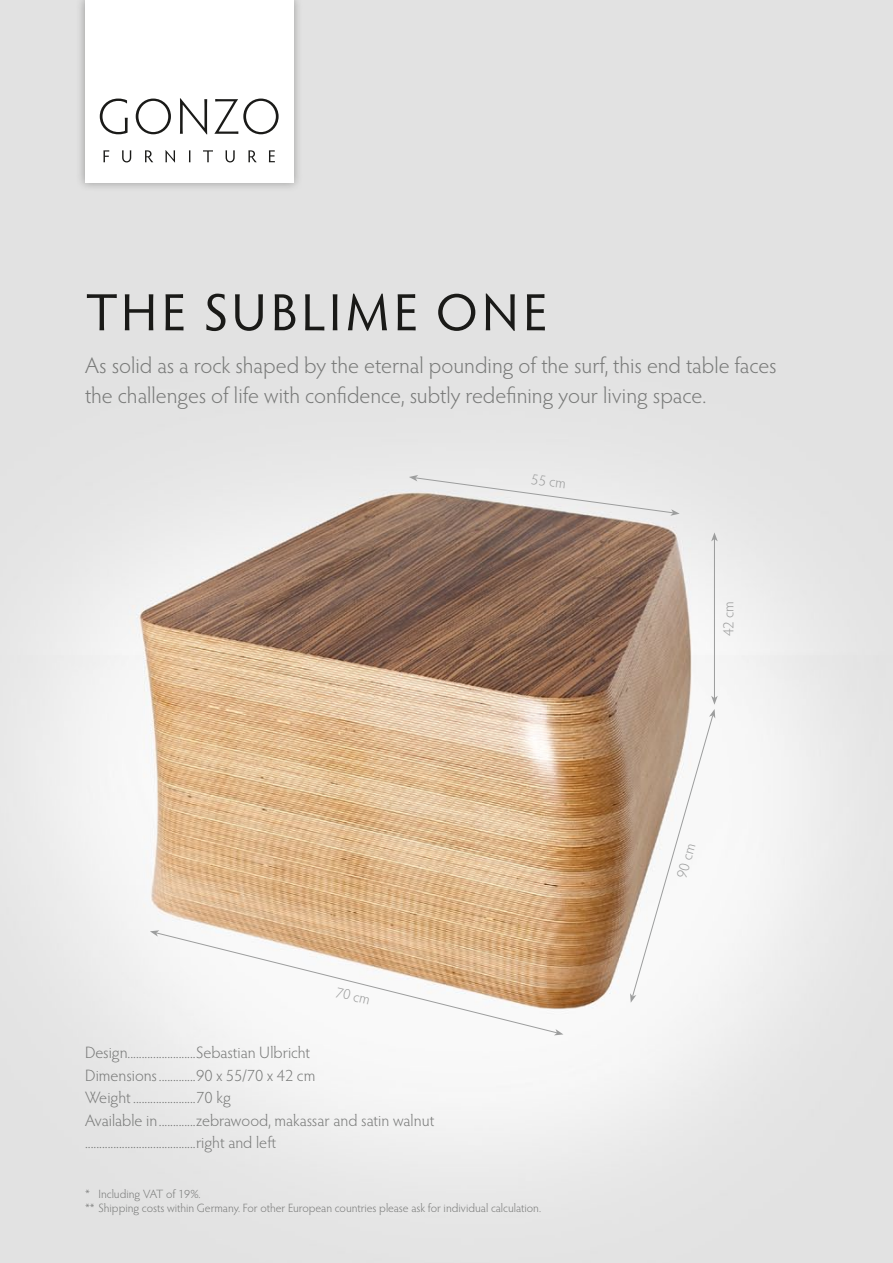
<style>
.page{position:relative;width:893px;height:1263px;background:#fff}
.page>*{position:absolute;margin:0;border:0;box-sizing:border-box;transform-origin:0 0}
.t1{font:52.5px "Hypatia Sans Pro";letter-spacing:.08em;color:#1a1a18}
.t2{font:300 22.5px/30px "Hypatia Sans Pro";color:#787978}
.t3{font:300 16.5px/22.5px "Hypatia Sans Pro";color:#787978}
.t4{font:300 15px "Hypatia Sans Pro";color:#9c9d9d}
.t5{font:300 12px/14.4px "Hypatia Sans Pro";color:#787978}
</style>
<div class="page">
<img style="left:0;top:0;width:893px;height:1263px">
<hr style="left:714px;top:539px;width:1px;height:159px;background:#9c9d9d">
<svg style="left:711px;top:532px;width:7px;height:9px"></svg>
<svg style="left:630px;top:696px;width:88px;height:307px"></svg>
<svg style="left:409px;top:475px;width:271px;height:41px;background:#d6d0cc"></svg>
<svg style="left:150px;top:930px;width:413px;height:105px"></svg>
<div style="left:76px;top:0;width:226px;height:192px;background:#1a1a18;opacity:.35"></div>
<div style="left:85px;top:0;width:208px;height:183px;background:#fff"></div>
<svg style="left:100px;top:98px;width:179px;height:36px"></svg>
<svg style="left:103px;top:150px;width:172px;height:12px"></svg>
<p class="t1" style="left:86px;top:277px;width:463px">THE SUBLIME ONE</p>
<p class="t2" style="left:85px;top:350px;width:693px">As solid as a rock shaped by the eternal pounding of the surf, this end table faces the challenges of life with confidence, subtly redefining your living space.</p>
<p class="t4" style="left:533px;top:469px;width:37px;rotate:8deg">55 cm</p>
<p class="t4" style="left:338px;top:982px;width:37px;rotate:14deg">70 cm</p>
<p class="t3" style="left:85px;top:1041px;width:351px">Design........................Sebastian Ulbricht Dimensions.............90 x 55/70 x 42 cm<br>Weight ......................70 kg<br>Available in.............zebrawood, makassar and satin walnut .......................................right and left</p>
<p class="t5" style="left:85px;top:1186px;width:457px">* Including VAT of 19%.<br>** Shipping costs within Germany. For other European countries please ask for individual calculation.</p>
<p class="t4" style="left:719px;top:636px;width:37px;rotate:-90deg">42 cm</p>
<p class="t4" style="left:672px;top:875px;width:37px;rotate:-74deg">90 cm</p>
</div>
